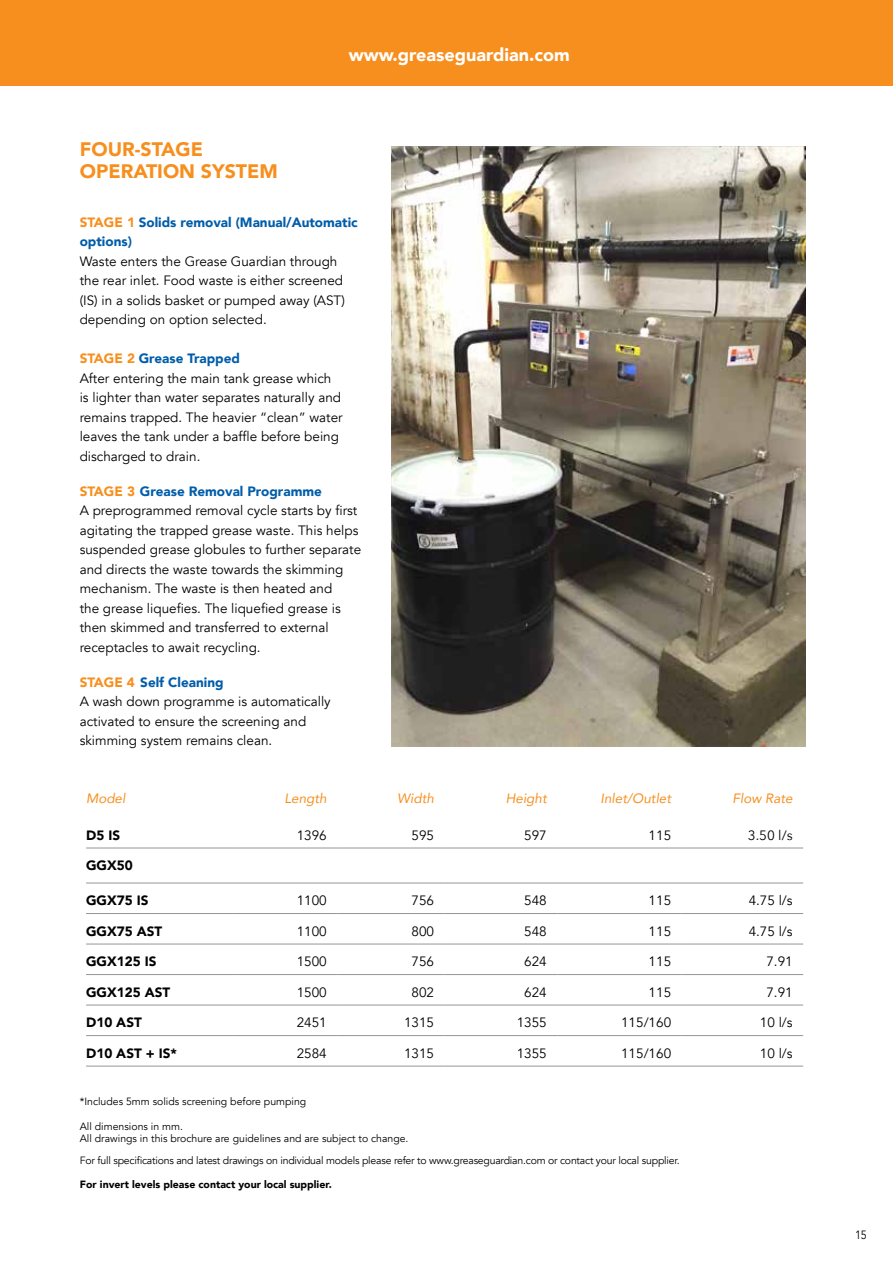
<style>
.page{position:relative;width:893px;height:1263px;background:#fff}
.page>*{position:absolute;margin:0;border:0;box-sizing:border-box;transform-origin:0 0}
.t1{font:900 19.5px/22.5px "Avenir";color:#f78f1e}
.t2{font:900 18px "Avenir";color:#fff}
.t3{font:13.5px/19.5px "Avenir";color:#000}
.t4{font:900 13.5px "Avenir";color:#000}
.t5{font:900 13.5px/19.5px "Avenir";color:#005daa}
.t6{font:italic 13.5px "Avenir";color:#f78f1e}
.t7{font:13.5px "Avenir Next";color:#000}
.t8{font:12px "Avenir";color:#000;scale:.9 1}
.t9{font:10.5px/12px "Avenir";color:#000}
.t10{font:10.5px "Avenir";letter-spacing:-.02em;color:#000}
.t11{font:900 10.5px "Avenir";color:#000}
.s1{color:#f78f1e}
.s2{font-weight:900;color:#f78f1e}
.s3{font-weight:900;color:#005daa}
</style>
<div class="page">
<img style="left:391px;top:147px;width:415px;height:600px">
<hr style="left:86px;top:913px;width:147px;height:1px;background:#939598">
<hr style="left:233px;top:913px;width:104px;height:1px;background:#939598">
<hr style="left:337px;top:913px;width:108px;height:1px;background:#939598">
<hr style="left:445px;top:913px;width:112px;height:1px;background:#939598">
<hr style="left:557px;top:913px;width:125px;height:1px;background:#939598">
<hr style="left:682px;top:913px;width:121px;height:1px;background:#939598">
<hr style="left:86px;top:944px;width:147px;height:1px;background:#939598">
<hr style="left:233px;top:944px;width:104px;height:1px;background:#939598">
<hr style="left:337px;top:944px;width:108px;height:1px;background:#939598">
<hr style="left:445px;top:944px;width:112px;height:1px;background:#939598">
<hr style="left:557px;top:944px;width:125px;height:1px;background:#939598">
<hr style="left:682px;top:944px;width:121px;height:1px;background:#939598">
<hr style="left:86px;top:974px;width:147px;height:1px;background:#939598">
<hr style="left:233px;top:974px;width:104px;height:1px;background:#939598">
<hr style="left:337px;top:974px;width:108px;height:1px;background:#939598">
<hr style="left:445px;top:974px;width:112px;height:1px;background:#939598">
<hr style="left:557px;top:974px;width:125px;height:1px;background:#939598">
<hr style="left:682px;top:974px;width:121px;height:1px;background:#939598">
<hr style="left:86px;top:1005px;width:147px;height:1px;background:#939598">
<hr style="left:233px;top:1005px;width:104px;height:1px;background:#939598">
<hr style="left:337px;top:1005px;width:108px;height:1px;background:#939598">
<hr style="left:445px;top:1005px;width:112px;height:1px;background:#939598">
<hr style="left:557px;top:1005px;width:125px;height:1px;background:#939598">
<hr style="left:682px;top:1005px;width:121px;height:1px;background:#939598">
<hr style="left:86px;top:1035px;width:147px;height:1px;background:#939598">
<hr style="left:233px;top:1035px;width:104px;height:1px;background:#939598">
<hr style="left:337px;top:1035px;width:108px;height:1px;background:#939598">
<hr style="left:445px;top:1035px;width:112px;height:1px;background:#939598">
<hr style="left:557px;top:1035px;width:125px;height:1px;background:#939598">
<hr style="left:682px;top:1035px;width:121px;height:1px;background:#939598">
<hr style="left:86px;top:1066px;width:147px;height:1px;background:#939598">
<hr style="left:233px;top:1066px;width:104px;height:1px;background:#939598">
<hr style="left:337px;top:1066px;width:108px;height:1px;background:#939598">
<hr style="left:445px;top:1066px;width:112px;height:1px;background:#939598">
<hr style="left:557px;top:1066px;width:125px;height:1px;background:#939598">
<hr style="left:682px;top:1066px;width:121px;height:1px;background:#939598">
<hr style="left:86px;top:848px;width:147px;height:1px;background:#939598">
<hr style="left:233px;top:848px;width:104px;height:1px;background:#939598">
<hr style="left:337px;top:848px;width:108px;height:1px;background:#939598">
<hr style="left:445px;top:848px;width:112px;height:1px;background:#939598">
<hr style="left:557px;top:848px;width:125px;height:1px;background:#939598">
<hr style="left:682px;top:848px;width:121px;height:1px;background:#939598">
<hr style="left:86px;top:883px;width:147px;height:1px;background:#939598">
<hr style="left:233px;top:883px;width:104px;height:1px;background:#939598">
<hr style="left:337px;top:883px;width:108px;height:1px;background:#939598">
<hr style="left:445px;top:883px;width:112px;height:1px;background:#939598">
<hr style="left:557px;top:883px;width:125px;height:1px;background:#939598">
<hr style="left:682px;top:883px;width:121px;height:1px;background:#939598">
<div style="left:0;top:0;width:893px;height:85px;background:#f78f1e"></div>
<h1 class="t1" style="left:80px;top:137px;width:199px">FOUR-STAGE<br>OPERATION SYSTEM</h1>
<h2 class="t2" style="left:349px;top:40px;width:222px">www.greaseguardian.com</h2>
<p class="t5" style="left:80px;top:212px;width:279px"><span class="s1">STAGE 1</span> Solids removal (Manual/Automatic options)</p>
<p class="t3" style="left:80px;top:251px;width:267px">Waste enters the Grease Guardian through the rear inlet. Food waste is either screened (IS) in a solids basket or pumped away (AST) depending on option selected.</p>
<p class="t3" style="left:80px;top:349px;width:265px"><span class="s2">STAGE 2</span> <span class="s3">Grease Trapped<br></span>After entering the main tank grease which is lighter than water separates naturally and remains trapped. The heavier “clean” water leaves the tank under a baffle before being discharged to drain.</p>
<p class="t3" style="left:80px;top:482px;width:283px"><span class="s2">STAGE 3</span> <span class="s3">Grease Removal Programme<br></span>A preprogrammed removal cycle starts by first agitating the trapped grease waste. This helps suspended grease globules to further separate and directs the waste towards the skimming mechanism. The waste is then heated and<br>the grease liquefies. The liquefied grease is then skimmed and transferred to external receptacles to await recycling.</p>
<p class="t3" style="left:80px;top:673px;width:253px"><span class="s2">STAGE 4</span> <span class="s3">Self Cleaning<br></span>A wash down programme is automatically activated to ensure the screening and skimming system remains clean.</p>
<p class="t6" style="left:86px;top:790px;width:41px">Model</p>
<p class="t6" style="left:284px;top:790px;width:44px">Length</p>
<p class="t6" style="left:397px;top:790px;width:38px">Width</p>
<p class="t6" style="left:506px;top:790px;width:42px">Height</p>
<p class="t6" style="left:601px;top:790px;width:72px">Inlet/Outlet</p>
<p class="t6" style="left:733px;top:790px;width:62px">Flow Rate</p>
<p class="t4" style="left:86px;top:823px;width:35px">D5 IS</p>
<p class="t3" style="left:297px;top:825px;width:32px">1396</p>
<p class="t3" style="left:412px;top:825px;width:24px">595</p>
<p class="t3" style="left:524px;top:825px;width:24px">597</p>
<p class="t3" style="left:649px;top:825px;width:24px">115</p>
<p class="t7" style="left:748px;top:827px;width:46px">3.50 l/s</p>
<p class="t4" style="left:86px;top:854px;width:48px">GGX50</p>
<p class="t4" style="left:86px;top:889px;width:64px">GGX75 IS</p>
<p class="t3" style="left:297px;top:891px;width:32px">1100</p>
<p class="t3" style="left:412px;top:891px;width:24px">756</p>
<p class="t3" style="left:524px;top:891px;width:24px">548</p>
<p class="t3" style="left:649px;top:891px;width:24px">115</p>
<p class="t3" style="left:749px;top:891px;width:46px">4.75 l/s</p>
<p class="t4" style="left:86px;top:919px;width:78px">GGX75 AST</p>
<p class="t3" style="left:297px;top:921px;width:32px">1100</p>
<p class="t3" style="left:412px;top:921px;width:24px">800</p>
<p class="t3" style="left:524px;top:921px;width:24px">548</p>
<p class="t3" style="left:649px;top:921px;width:24px">115</p>
<p class="t3" style="left:749px;top:921px;width:46px">4.75 l/s</p>
<p class="t4" style="left:86px;top:950px;width:72px">GGX125 IS</p>
<p class="t3" style="left:297px;top:952px;width:32px">1500</p>
<p class="t3" style="left:412px;top:952px;width:24px">756</p>
<p class="t3" style="left:524px;top:952px;width:24px">624</p>
<p class="t3" style="left:649px;top:952px;width:24px">115</p>
<p class="t3" style="left:766px;top:952px;width:28px">7.91</p>
<p class="t4" style="left:86px;top:980px;width:86px">GGX125 AST</p>
<p class="t3" style="left:297px;top:982px;width:32px">1500</p>
<p class="t3" style="left:412px;top:982px;width:24px">802</p>
<p class="t3" style="left:524px;top:982px;width:24px">624</p>
<p class="t3" style="left:649px;top:982px;width:24px">115</p>
<p class="t3" style="left:766px;top:982px;width:28px">7.91</p>
<p class="t4" style="left:86px;top:1011px;width:57px">D10 AST</p>
<p class="t3" style="left:297px;top:1013px;width:32px">2451</p>
<p class="t3" style="left:404px;top:1013px;width:32px">1315</p>
<p class="t3" style="left:517px;top:1013px;width:32px">1355</p>
<p class="t3" style="left:621px;top:1013px;width:52px">115/160</p>
<p class="t3" style="left:760px;top:1013px;width:34px">10 l/s</p>
<p class="t4" style="left:86px;top:1041px;width:92px">D10 AST + IS*</p>
<p class="t3" style="left:297px;top:1043px;width:32px">2584</p>
<p class="t3" style="left:404px;top:1043px;width:32px">1315</p>
<p class="t3" style="left:517px;top:1043px;width:32px">1355</p>
<p class="t3" style="left:621px;top:1043px;width:52px">115/160</p>
<p class="t3" style="left:760px;top:1043px;width:34px">10 l/s</p>
<p class="t9" style="left:80px;top:1096px;width:228px">*Includes 5mm solids screening before pumping</p>
<p class="t9" style="left:80px;top:1120px;width:330px">All dimensions in mm.<br>All drawings in this brochure are guidelines and are subject to change.</p>
<p class="t10" style="left:80px;top:1154px;width:601px">For full specifications and latest drawings on individual models please refer to www.greaseguardian.com or contact your local supplier.</p>
<p class="t11" style="left:80px;top:1175px;width:253px">For invert levels please contact your local supplier.</p>
<p class="t8" style="left:855px;top:1228px;width:15px">15</p>
</div>
